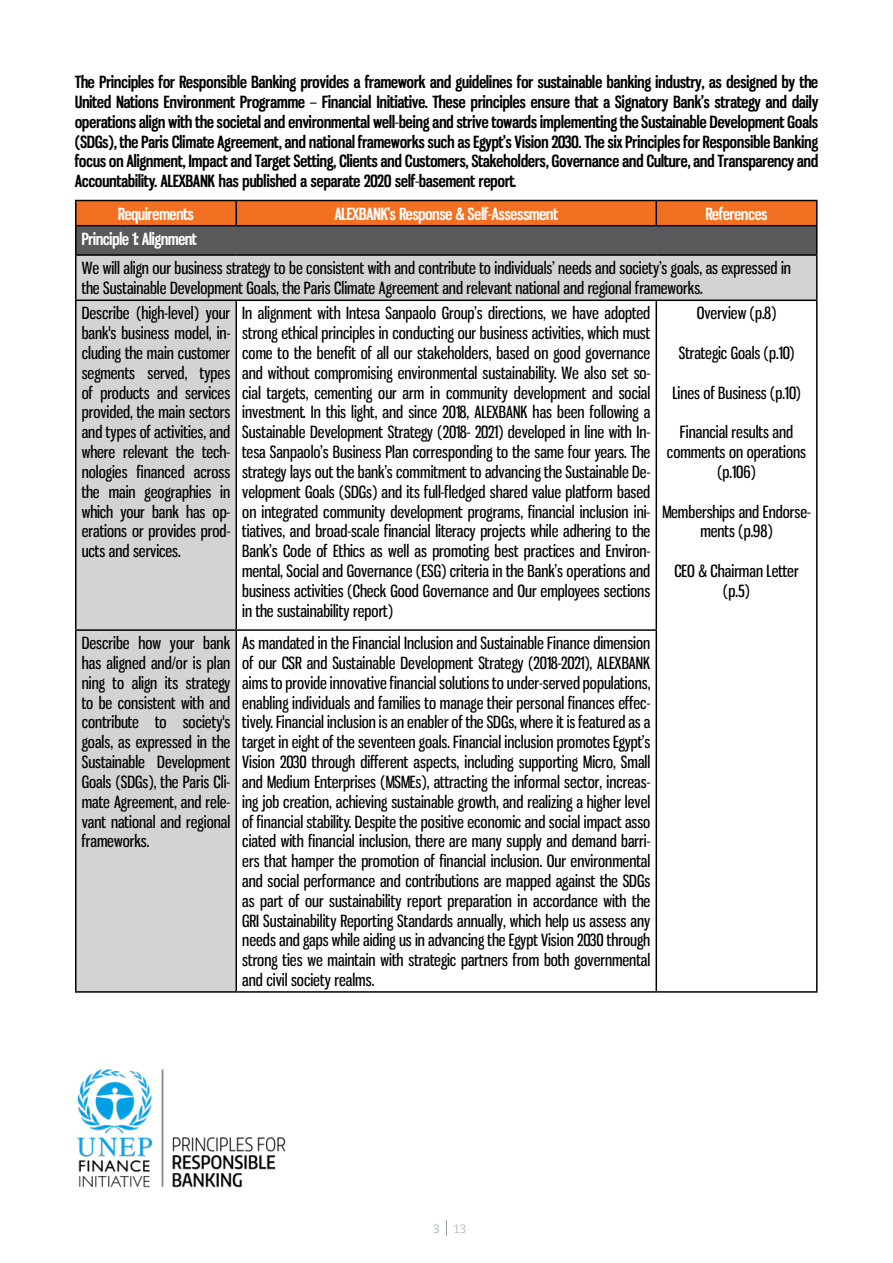
<style>
.page{position:relative;width:893px;height:1263px;background:#fff}
.page>*{position:absolute;margin:0;border:0;box-sizing:border-box;transform-origin:0 0}
.t1{font:16.5px/19.8px "Gnuolane";color:#000;text-align:justify}
.t2{font:700 16.5px/19.8px "Gnuolane";letter-spacing:.01em;color:#000;text-align:justify}
.t3{font:700 16.5px "Gnuolane";color:#fff}
.t4{font:300 12px "Caecilia LT Std";color:#949ea3}
</style>
<div class="page">
<svg style="left:446px;top:1220px;width:1px;height:15px"></svg>
<img style="left:76px;top:1069px;width:210px;height:119px">
<div style="left:76px;top:200px;width:160px;height:26px;background:#f36f21"></div>
<div style="left:76px;top:226px;width:741px;height:29px;background:#58595b"></div>
<svg style="left:76px;top:256px;width:740px;height:735px"></svg>
<hr style="left:75px;top:200px;width:161px;height:1px;background:#000">
<hr style="left:656px;top:200px;width:162px;height:1px;background:#000">
<svg style="left:236px;top:200px;width:580px;height:25px;background:#e5681f"></svg>
<hr style="left:816px;top:201px;width:2px;height:24px;background:#000">
<hr style="left:75px;top:225px;width:161px;height:1px;background:#000">
<svg style="left:75px;top:201px;width:1px;height:53px"></svg>
<hr style="left:236px;top:225px;width:420px;height:1px;background:#000">
<hr style="left:656px;top:225px;width:162px;height:1px;background:#000">
<hr style="left:816px;top:226px;width:2px;height:28px;background:#000">
<hr style="left:75px;top:254px;width:161px;height:2px;background:#000">
<hr style="left:75px;top:256px;width:1px;height:43px;background:#000">
<hr style="left:236px;top:254px;width:420px;height:2px;background:#000">
<hr style="left:656px;top:254px;width:162px;height:2px;background:#000">
<hr style="left:816px;top:256px;width:2px;height:43px;background:#000">
<hr style="left:75px;top:299px;width:161px;height:2px;background:#000">
<hr style="left:75px;top:301px;width:1px;height:328px;background:#000">
<hr style="left:236px;top:299px;width:420px;height:2px;background:#000">
<hr style="left:236px;top:301px;width:1px;height:328px;background:#000">
<hr style="left:656px;top:299px;width:162px;height:2px;background:#000">
<hr style="left:656px;top:301px;width:1px;height:328px;background:#000">
<hr style="left:816px;top:301px;width:2px;height:329px;background:#000">
<hr style="left:75px;top:629px;width:161px;height:2px;background:#000">
<hr style="left:75px;top:631px;width:1px;height:360px;background:#000">
<hr style="left:236px;top:629px;width:421px;height:2px;background:#000">
<hr style="left:236px;top:631px;width:1px;height:360px;background:#000">
<hr style="left:656px;top:631px;width:1px;height:360px;background:#000">
<hr style="left:816px;top:630px;width:2px;height:361px;background:#000">
<hr style="left:656px;top:991px;width:162px;height:2px;background:#000">
<hr style="left:75px;top:991px;width:161px;height:2px;background:#000">
<hr style="left:236px;top:991px;width:420px;height:2px;background:#000">
<p class="t2" style="left:75px;top:71px;width:745px">The Principles for Responsible Banking provides a framework and guidelines for sustainable banking industry, as designed by the United Nations Environment Programme – Financial Initiative. These principles ensure that a Signatory Bank’s strategy and daily operations align with the societal and environmental well-being and strive towards implementing the Sustainable Development Goals (SDGs), the Paris Climate Agreement, and national frameworks such as Egypt’s Vision 2030. The six Principles for Responsible Banking focus on Alignment, Impact and Target Setting, Clients and Customers, Stakeholders, Governance and Culture, and Transparency and Accountability. ALEXBANK has published a separate 2020 self-basement report.</p>
<p class="t3" style="left:118px;top:202px;width:77px">Requirements</p>
<p class="t3" style="left:335px;top:202px;width:225px">ALEXBANK’s Response &amp; Self-Assessment</p>
<p class="t3" style="left:706px;top:202px;width:63px">References</p>
<p class="t3" style="left:82px;top:227px;width:117px">Principle 1: Alignment</p>
<p class="t1" style="left:82px;top:257px;width:711px">We will align our business strategy to be consistent with and contribute to individuals’ needs and society’s goals, as expressed in the Sustainable Development Goals, the Paris Climate Agreement and relevant national and regional frameworks.</p>
<p class="t1" style="left:82px;top:302px;width:150px">Describe (high-level) your bank's business model, in&shy;cluding the main customer segments served, types of products and services provided, the main sectors and types of activities, and where relevant the tech&shy;nologies financed across the main geographies in which your bank has op&shy;erations or provides prod&shy;ucts and services.</p>
<p class="t1" style="left:242px;top:302px;width:410px">In alignment with Intesa Sanpaolo Group’s directions, we have adopted strong ethical principles in conducting our business activities, which must come to the benefit of all our stakeholders, based on good governance and without compromising environmental sustainability. We also set so&shy;cial targets, cementing our arm in community development and social investment. In this light, and since 2018, ALEXBANK has been following a Sustainable Development Strategy (2018- 2021) developed in line with In&shy;tesa Sanpaolo’s Business Plan corresponding to the same four years. The strategy lays out the bank’s commitment to advancing the Sustainable De&shy;velopment Goals (SDGs) and its full-fledged shared value platform based on integrated community development programs, financial inclusion ini&shy;tiatives, and broad-scale financial literacy projects while adhering to the Bank’s Code of Ethics as well as promoting best practices and Environ&shy;mental, Social and Governance (ESG) criteria in the Bank’s operations and business activities (Check Good Governance and Our employees sections in the sustainability report)</p>
<p class="t1" style="left:697px;top:302px;width:81px">Overview (p.8)</p>
<p class="t1" style="left:679px;top:342px;width:117px">Strategic Goals (p.10)</p>
<p class="t1" style="left:672px;top:382px;width:130px">Lines of Business (p.10)</p>
<p class="t1" style="left:667px;top:421px;width:141px;text-align:center">Financial results and comments on operations (p.106)</p>
<p class="t1" style="left:662px;top:500px;width:150px;text-align:center">Memberships and Endorse&shy;ments (p.98)</p>
<p class="t1" style="left:674px;top:560px;width:126px;text-align:center">CEO &amp; Chairman Letter (p.5)</p>
<p class="t1" style="left:82px;top:632px;width:150px">Describe how your bank has aligned and/or is plan ning to align its strategy to be consistent with and contribute to society's goals, as expressed in the Sustainable Development Goals (SDGs), the Paris Cli&shy;mate Agreement, and rele&shy;vant national and regional frameworks.</p>
<p class="t1" style="left:242px;top:632px;width:410px">As mandated in the Financial Inclusion and Sustainable Finance dimension of our CSR and Sustainable Development Strategy (2018-2021), ALEXBANK aims to provide innovative financial solutions to under-served populations, enabling individuals and families to manage their personal finances effec&shy;tively. Financial inclusion is an enabler of the SDGs, where it is featured as a target in eight of the seventeen goals. Financial inclusion promotes Egypt’s Vision 2030 through different aspects, including supporting Micro, Small and Medium Enterprises (MSMEs), attracting the informal sector, increas&shy;ing job creation, achieving sustainable growth, and realizing a higher level of financial stability. Despite the positive economic and social impact asso ciated with financial inclusion, there are many supply and demand barri&shy;ers that hamper the promotion of financial inclusion. Our environmental and social performance and contributions are mapped against the SDGs as part of our sustainability report preparation in accordance with the GRI Sustainability Reporting Standards annually, which help us assess any needs and gaps while aiding us in advancing the Egypt Vision 2030 through strong ties we maintain with strategic partners from both governmental and civil society realms.</p>
<p class="t4" style="left:433px;top:1221px;width:35px">3 13</p>
</div>
